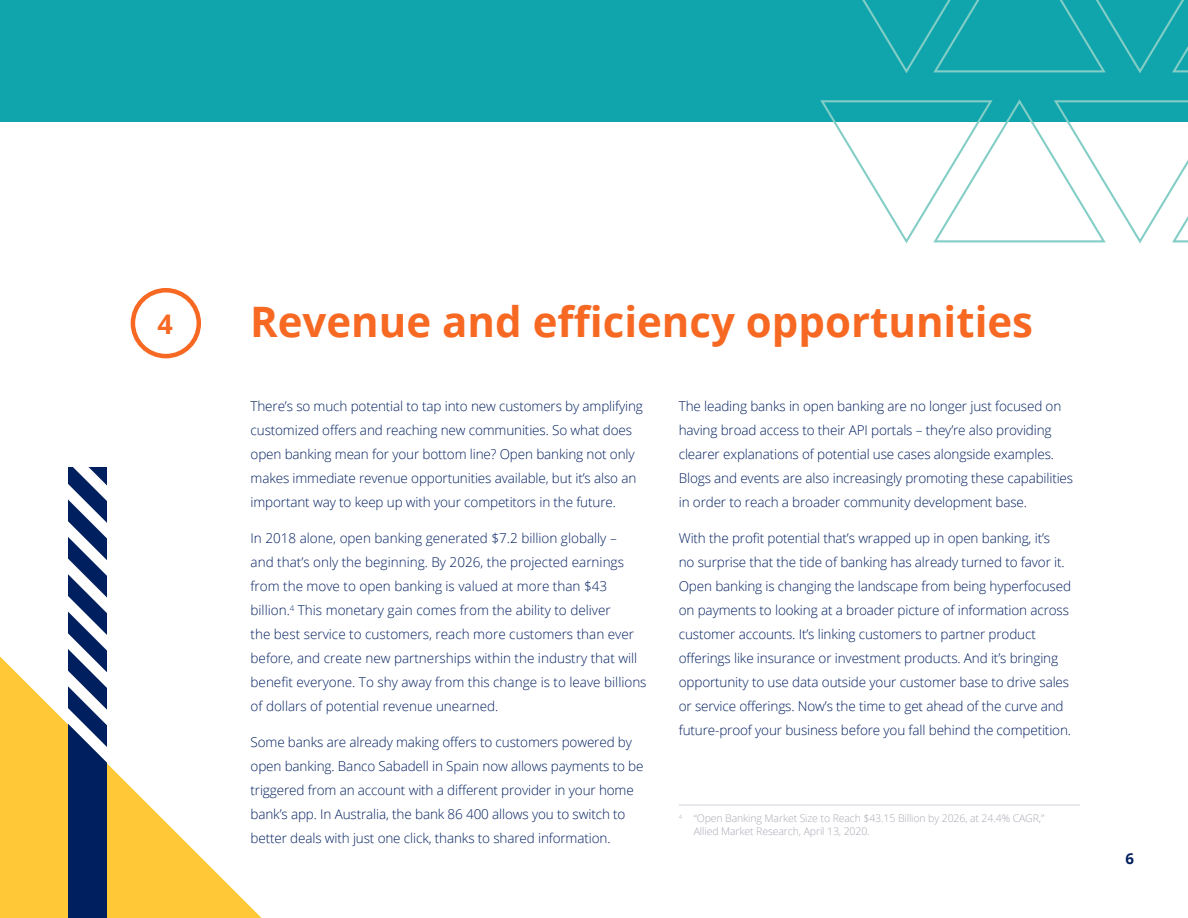
<style>
.page{position:relative;width:1188px;height:918px;background:#fff}
.page>*{position:absolute;margin:0;border:0;box-sizing:border-box;transform-origin:0 0}
.t1{font:700 42px "Open Sans";color:#f76923}
.t2{font:700 27px "Open Sans";color:#f76924}
.t3{font:700 15px "Open Sans";color:#001f5f}
.t4{font:300 13.5px/24px "Open Sans";letter-spacing:-.01em;color:#001f5f}
.t5{font:300 10.5px/12.6px "Open Sans";letter-spacing:-.01em;color:#a7a9b4}
</style>
<div class="page">
<div style="left:131px;top:288px;width:70px;height:70px;border:4px solid #f76923;border-radius:50%"></div>
<div style="left:0;top:0;width:1188px;height:122px;background:#10a5ac"></div>
<svg style="left:820px;top:0;width:368px;height:244px"></svg>
<svg style="left:0;top:767px;width:262px;height:151px;fill:#ffc836"></svg>
<div style="left:68px;top:468px;width:39px;height:450px;background:#001f5f"></div>
<svg style="left:0;top:467px;width:111px;height:300px"></svg>
<hr style="left:679px;top:805px;width:401px;height:1px;background:#d0d1db">
<h2 class="t2" style="left:157px;top:305px;width:17px">4</h2>
<h1 class="t1" style="left:250px;top:293px;width:785px">Revenue and efficiency opportunities</h1>
<p class="t4" style="left:251px;top:394px;width:394px">There’s so much potential to tap into new customers by amplifying customized offers and reaching new communities. So what does open banking mean for your bottom line? Open banking not only makes immediate revenue opportunities available, but it’s also an important way to keep up with your competitors in the future.</p>
<p class="t4" style="left:251px;top:526px;width:398px">In 2018 alone, open banking generated $7.2 billion globally –<br>and that’s only the beginning. By 2026, the projected earnings from the move to open banking is valued at more than $43 billion.<sup>4</sup> This monetary gain comes from the ability to deliver<br>the best service to customers, reach more customers than ever before, and create new partnerships within the industry that will benefit everyone. To shy away from this change is to leave billions of dollars of potential revenue unearned.</p>
<p class="t4" style="left:251px;top:730px;width:394px">Some banks are already making offers to customers powered by open banking. Banco Sabadell in Spain now allows payments to be triggered from an account with a different provider in your home bank’s app. In Australia, the bank 86 400 allows you to switch to better deals with just one click, thanks to shared information.</p>
<p class="t4" style="left:679px;top:394px;width:396px">The leading banks in open banking are no longer just focused on having broad access to their API portals – they’re also providing clearer explanations of potential use cases alongside examples.<br>Blogs and events are also increasingly promoting these capabilities in order to reach a broader community development base.</p>
<p class="t4" style="left:679px;top:526px;width:394px">With the profit potential that’s wrapped up in open banking, it’s<br>no surprise that the tide of banking has already turned to favor it.<br>Open banking is changing the landscape from being hyperfocused on payments to looking at a broader picture of information across customer accounts. It’s linking customers to partner product offerings like insurance or investment products. And it’s bringing opportunity to use data outside your customer base to drive sales or service offerings. Now’s the time to get ahead of the curve and future-proof your business before you fall behind the competition.</p>
<p class="t5" style="left:694px;top:812px;width:352px;text-indent:-15px"><sup>4</sup> “Open Banking Market Size to Reach $43.15 Billion by 2026, at 24.4% CAGR,”<br>Allied Market Research, April 13, 2020.</p>
<p class="t3" style="left:1125px;top:848px;width:10px">6</p>
</div>
